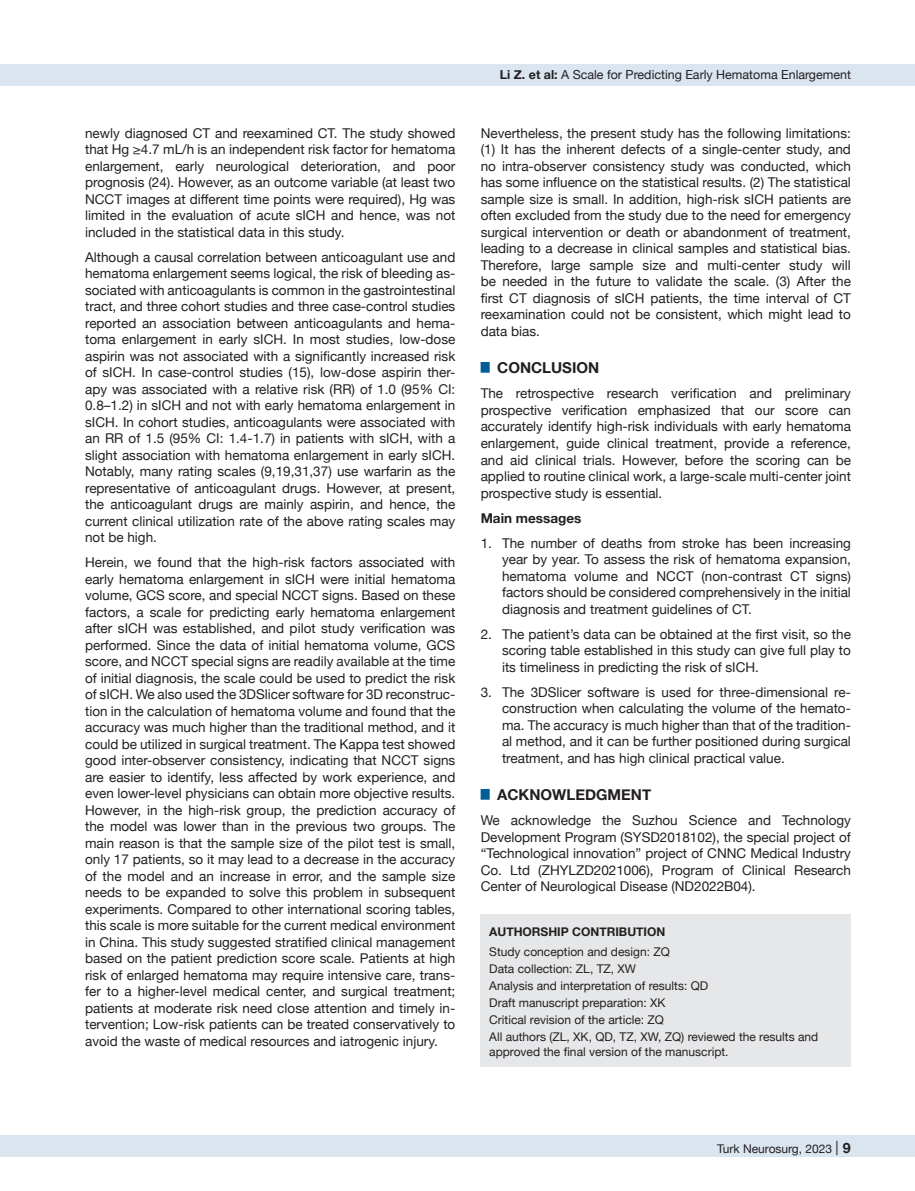
<style>
.page{position:relative;width:915px;height:1191px;background:#fff}
.page>*{position:absolute;margin:0;border:0;box-sizing:border-box;transform-origin:0 0}
.t1{font:700 15px "Helvetica Neue";color:#231f20}
.t2{font:13.5px/16.5px "Helvetica Neue";color:#231f20;text-align:justify}
.t3{font:700 13.5px "Helvetica Neue";color:#231f20}
.t4{font:12.45px "Helvetica Neue";color:#231f20}
.t5{font:12px/17.1px "Helvetica Neue";color:#231f20}
.t6{font:700 12px "Helvetica Neue";color:#231f20}
.s1{font-weight:700}
.s2{font-size:14.25px}
.s3{font-weight:700;font-size:14.25px}
</style>
<div class="page">
<div style="left:0;top:1135px;width:914px;height:22px;background:#dbe5f0"></div>
<div style="left:0;top:64px;width:914px;height:21px;background:#dbe5f0"></div>
<div style="left:480px;top:914px;width:370px;height:152px;background:#e6e7e9"></div>
<p class="t2" style="left:85px;top:125px;width:371px">newly diagnosed CT and reexamined CT. The study showed that Hg ≥4.7 mL/h is an independent risk factor for hematoma enlargement, early neurological deterioration, and poor prognosis (24). However, as an outcome variable (at least two NCCT images at different time points were required), Hg was limited in the evaluation of acute sICH and hence, was not included in the statistical data in this study.</p>
<p class="t2" style="left:85px;top:249px;width:371px">Although a causal correlation between anticoagulant use and hematoma enlargement seems logical, the risk of bleeding as&shy;sociated with anticoagulants is common in the gastrointestinal tract, and three cohort studies and three case-control studies reported an association between anticoagulants and hema&shy;toma enlargement in early sICH. In most studies, low-dose aspirin was not associated with a significantly increased risk of sICH. In case-control studies (15), low-dose aspirin ther&shy;apy was associated with a relative risk (RR) of 1.0 (95% CI:<br>0.8–1.2) in sICH and not with early hematoma enlargement in sICH. In cohort studies, anticoagulants were associated with an RR of 1.5 (95% CI: 1.4-1.7) in patients with sICH, with a slight association with hematoma enlargement in early sICH.<br>Notably, many rating scales (9,19,31,37) use warfarin as the representative of anticoagulant drugs. However, at present, the anticoagulant drugs are mainly aspirin, and hence, the current clinical utilization rate of the above rating scales may not be high.</p>
<p class="t2" style="left:85px;top:555px;width:371px">Herein, we found that the high-risk factors associated with early hematoma enlargement in sICH were initial hematoma volume, GCS score, and special NCCT signs. Based on these factors, a scale for predicting early hematoma enlargement after sICH was established, and pilot study verification was performed. Since the data of initial hematoma volume, GCS score, and NCCT special signs are readily available at the time of initial diagnosis, the scale could be used to predict the risk of sICH. We also used the 3DSlicer software for 3D reconstruc&shy;tion in the calculation of hematoma volume and found that the accuracy was much higher than the traditional method, and it could be utilized in surgical treatment. The Kappa test showed good inter-observer consistency, indicating that NCCT signs are easier to identify, less affected by work experience, and even lower-level physicians can obtain more objective results.<br>However, in the high-risk group, the prediction accuracy of the model was lower than in the previous two groups. The main reason is that the sample size of the pilot test is small, only 17 patients, so it may lead to a decrease in the accuracy of the model and an increase in error, and the sample size needs to be expanded to solve this problem in subsequent experiments. Compared to other international scoring tables, this scale is more suitable for the current medical environment in China. This study suggested stratified clinical management based on the patient prediction score scale. Patients at high risk of enlarged hematoma may require intensive care, trans&shy;fer to a higher-level medical center, and surgical treatment; patients at moderate risk need close attention and timely in&shy;tervention; Low-risk patients can be treated conservatively to avoid the waste of medical resources and iatrogenic injury.</p>
<p class="t4" style="left:499px;top:66px;width:352px"><span class="s1">Li Z. et al:</span> A Scale for Predicting Early Hematoma Enlargement</p>
<p class="t2" style="left:480px;top:125px;width:371px">Nevertheless, the present study has the following limitations: (1) It has the inherent defects of a single-center study, and no intra-observer consistency study was conducted, which has some influence on the statistical results. (2) The statistical sample size is small. In addition, high-risk sICH patients are often excluded from the study due to the need for emergency surgical intervention or death or abandonment of treatment, leading to a decrease in clinical samples and statistical bias.<br>Therefore, large sample size and multi-center study will be needed in the future to validate the scale. (3) After the first CT diagnosis of sICH patients, the time interval of CT reexamination could not be consistent, which might lead to data bias.</p>
<p class="t1" style="left:480px;top:356px;width:120px"><sup>█</sup> CONCLUSION</p>
<p class="t2" style="left:480px;top:386px;width:371px">The retrospective research verification and preliminary prospective verification emphasized that our score can accurately identify high-risk individuals with early hematoma enlargement, guide clinical treatment, provide a reference, and aid clinical trials. However, before the scoring can be applied to routine clinical work, a large-scale multi-center joint prospective study is essential.</p>
<p class="t3" style="left:480px;top:507px;width:102px">Main messages</p>
<p class="t2" style="left:502px;top:535px;width:350px;text-indent:-21px">1. The number of deaths from stroke has been increasing year by year. To assess the risk of hematoma expansion, hematoma volume and NCCT (non-contrast CT signs) factors should be considered comprehensively in the initial diagnosis and treatment guidelines of CT.</p>
<p class="t2" style="left:502px;top:626px;width:350px;text-indent:-21px">2. The patient’s data can be obtained at the first visit, so the scoring table established in this study can give full play to its timeliness in predicting the risk of sICH.</p>
<p class="t2" style="left:502px;top:684px;width:350px;text-indent:-21px">3. The 3DSlicer software is used for three-dimensional re&shy;construction when calculating the volume of the hemato&shy;ma. The accuracy is much higher than that of the tradition&shy;al method, and it can be further positioned during surgical treatment, and has high clinical practical value.</p>
<p class="t1" style="left:480px;top:783px;width:172px"><sup>█</sup> ACKNOWLEDGMENT</p>
<p class="t2" style="left:480px;top:813px;width:371px">We acknowledge the Suzhou Science and Technology Development Program (SYSD2018102), the special project of “Technological innovation” project of CNNC Medical Industry Co. Ltd (ZHYLZD2021006), Program of Clinical Research Center of Neurological Disease (ND2022B04).</p>
<p class="t6" style="left:489px;top:922px;width:177px">AUTHORSHIP CONTRIBUTION</p>
<p class="t5" style="left:489px;top:943px;width:330px">Study conception and design: ZQ<br>Data collection: ZL, TZ, XW<br>Analysis and interpretation of results: QD<br>Draft manuscript preparation: XK<br>Critical revision of the article: ZQ<br>All authors (ZL, XK, QD, TZ, XW, ZQ) reviewed the results and</p>
<p class="t5" style="left:489px;top:1044px;width:241px">approved the final version of the manuscript.</p>
<p class="t5" style="left:716px;top:1141px;width:156px">Turk Neurosurg, 2023 <span class="s2">|</span> <span class="s3">9 9</span></p>
</div>
